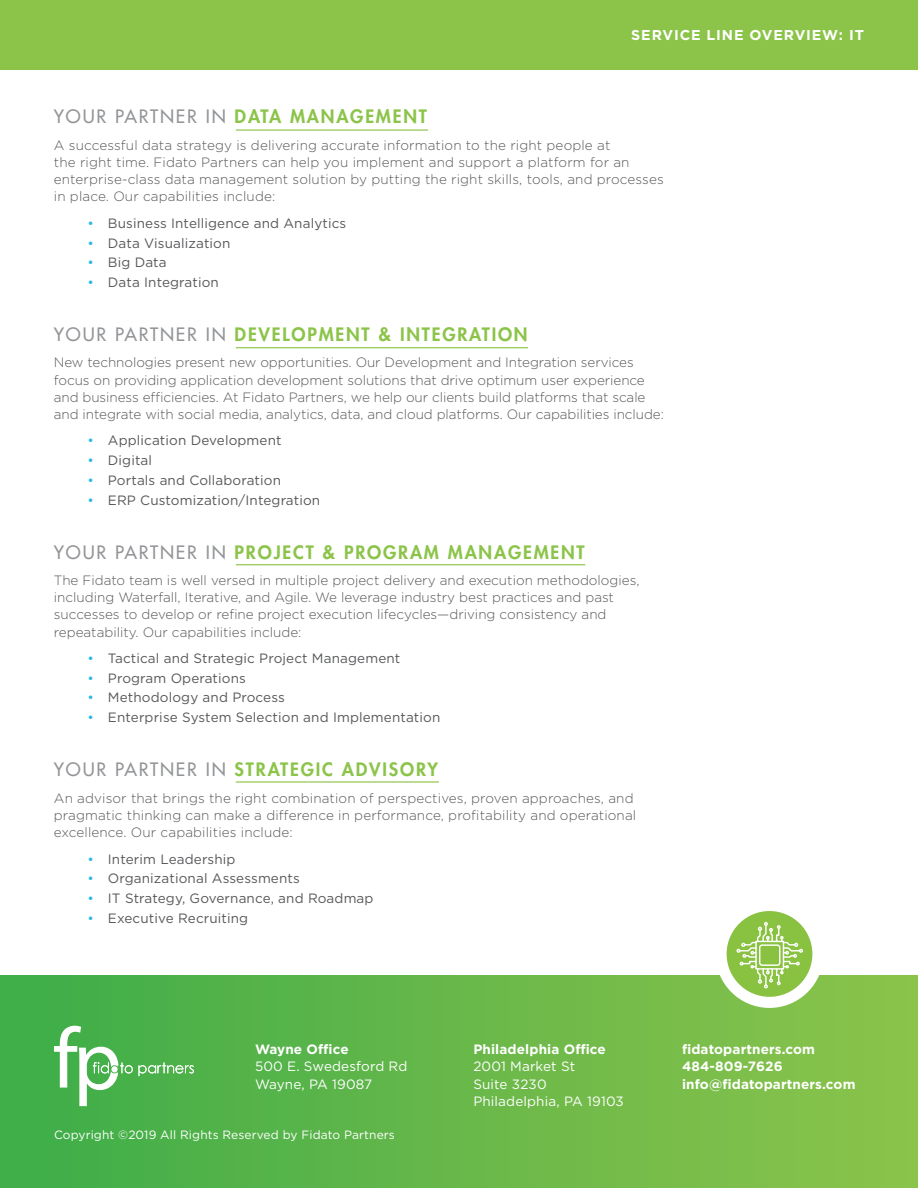
<style>
.page{position:relative;width:918px;height:1188px;background:#fff}
.page>*{position:absolute;margin:0;border:0;box-sizing:border-box;transform-origin:0 0}
.Page_Headline{font:800 18px "Futura Std";letter-spacing:.1em;color:#8cc44a}
.Page_Headline_Green{font:800 18px "Futura Std";letter-spacing:.1em;color:#8cc44a}
.Top_Bar_copy{font:700 14.25px "Gotham";letter-spacing:.06em;color:#fff}
.gray_body_copy{font:300 13.5px/17.2px "Gotham";color:#57585a}
.t1{font:13.5px "Gotham";letter-spacing:.01em;color:#57585a}
.gray_body_copy-2{font:13.5px/17.2px "Gotham";letter-spacing:.01em;color:#fff}
.gray_body_copy-3{font:700 13.5px/17.2px "Gotham";letter-spacing:.01em;color:#fff}
.gray_body_copy-4{font:12px "Gotham";letter-spacing:.01em;color:#fff}
.s1{font-weight:500;color:#939598}
.s2{color:#28b8ea}
.s3{font-weight:700}
</style>
<div class="page">
<div style="left:0;top:975px;width:918px;height:213px;background:linear-gradient(to right,#3ead49,#8dc34b)"></div>
<div style="left:716px;top:900px;width:108px;height:108px;background:#fff;border-radius:50%"></div>
<div style="left:727px;top:911px;width:85px;height:86px;background:#89c141;border-radius:50%"></div>
<svg style="left:736px;top:922px;width:67px;height:66px"></svg>
<hr style="left:236px;top:130px;width:192px;height:1px;background:#89c141">
<hr style="left:236px;top:347px;width:292px;height:1px;background:#89c141">
<hr style="left:236px;top:781px;width:203px;height:2px;background:#89c141">
<hr style="left:236px;top:564px;width:349px;height:1px;background:#89c141">
<div style="left:0;top:0;width:918px;height:70px;background:#8cc44a"></div>
<svg style="left:54px;top:1026px;width:140px;height:80px;background:#66bd67"></svg>
<p class="Top_Bar_copy" style="left:631px;top:26px;width:234px">SERVICE LINE OVERVIEW: IT</p>
<p class="Page_Headline_Green" style="left:54px;top:105px;width:375px"><span class="s1">YOUR PARTNER IN</span> DATA MANAGEMENT</p>
<p class="gray_body_copy" style="left:54px;top:136px;width:612px">A successful data strategy is delivering accurate information to the right people at<br>the right time. Fidato Partners can help you implement and support a platform for an enterprise-class data management solution by putting the right skills, tools, and processes in place. Our capabilities include:</p>
<p class="t1" style="left:88px;top:214px;width:260px"><span class="s2">•</span> Business Intelligence and Analytics</p>
<p class="t1" style="left:88px;top:234px;width:144px"><span class="s2">•</span> Data Visualization</p>
<p class="t1" style="left:88px;top:254px;width:81px"><span class="s2">•</span> Big Data</p>
<p class="t1" style="left:88px;top:273px;width:133px"><span class="s2">•</span> Data Integration</p>
<p class="Page_Headline" style="left:54px;top:323px;width:475px"><span class="s1">YOUR PARTNER IN</span> DEVELOPMENT &amp; INTEGRATION</p>
<p class="gray_body_copy" style="left:54px;top:354px;width:612px">New technologies present new opportunities. Our Development and Integration services focus on providing application development solutions that drive optimum user experience and business efficiencies. At Fidato Partners, we help our clients build platforms that scale and integrate with social media, analytics, data, and cloud platforms. Our capabilities include:</p>
<p class="t1" style="left:88px;top:432px;width:196px"><span class="s2">•</span> Application Development</p>
<p class="t1" style="left:88px;top:452px;width:66px"><span class="s2">•</span> Digital</p>
<p class="t1" style="left:88px;top:471px;width:195px"><span class="s2">•</span> Portals and Collaboration</p>
<p class="t1" style="left:88px;top:491px;width:234px"><span class="s2">•</span> ERP Customization/Integration</p>
<p class="Page_Headline" style="left:54px;top:540px;width:532px"><span class="s1">YOUR PARTNER IN</span> PROJECT &amp; PROGRAM MANAGEMENT</p>
<p class="gray_body_copy" style="left:54px;top:571px;width:587px">The Fidato team is well versed in multiple project delivery and execution methodologies, including Waterfall, Iterative, and Agile. We leverage industry best practices and past successes to develop or refine project execution lifecycles—driving consistency and repeatability. Our capabilities include:</p>
<p class="t1" style="left:88px;top:650px;width:314px"><span class="s2">•</span> Tactical and Strategic Project Management</p>
<p class="t1" style="left:88px;top:669px;width:160px"><span class="s2">•</span> Program Operations</p>
<p class="t1" style="left:88px;top:689px;width:199px"><span class="s2">•</span> Methodology and Process</p>
<p class="t1" style="left:88px;top:709px;width:354px"><span class="s2">•</span> Enterprise System Selection and Implementation</p>
<p class="Page_Headline" style="left:54px;top:758px;width:386px"><span class="s1">YOUR PARTNER IN</span> STRATEGIC ADVISORY</p>
<p class="gray_body_copy" style="left:54px;top:789px;width:584px">An advisor that brings the right combination of perspectives, proven approaches, and pragmatic thinking can make a difference in performance, profitability and operational excellence. Our capabilities include:</p>
<p class="t1" style="left:88px;top:850px;width:149px"><span class="s2">•</span> Interim Leadership</p>
<p class="t1" style="left:88px;top:870px;width:214px"><span class="s2">•</span> Organizational Assessments</p>
<p class="t1" style="left:88px;top:889px;width:287px"><span class="s2">•</span> IT Strategy, Governance, and Roadmap</p>
<p class="t1" style="left:88px;top:909px;width:162px"><span class="s2">•</span> Executive Recruiting</p>
<p class="gray_body_copy-2" style="left:255px;top:1040px;width:154px"><span class="s3">Wayne Office<br></span>500 E. Swedesford Rd<br>Wayne, PA 19087</p>
<p class="gray_body_copy-3" style="left:682px;top:1041px;width:175px">fidatopartners.com<br>484-809-7626 info@fidatopartners.com</p>
<p class="gray_body_copy-2" style="left:473px;top:1040px;width:152px"><span class="s3">Philadelphia Office<br></span>2001 Market St<br>Suite 3230<br>Philadelphia, PA 19103</p>
<p class="gray_body_copy-4" style="left:54px;top:1127px;width:342px">Copyright ©2019 All Rights Reserved by Fidato Partners</p>
</div>
